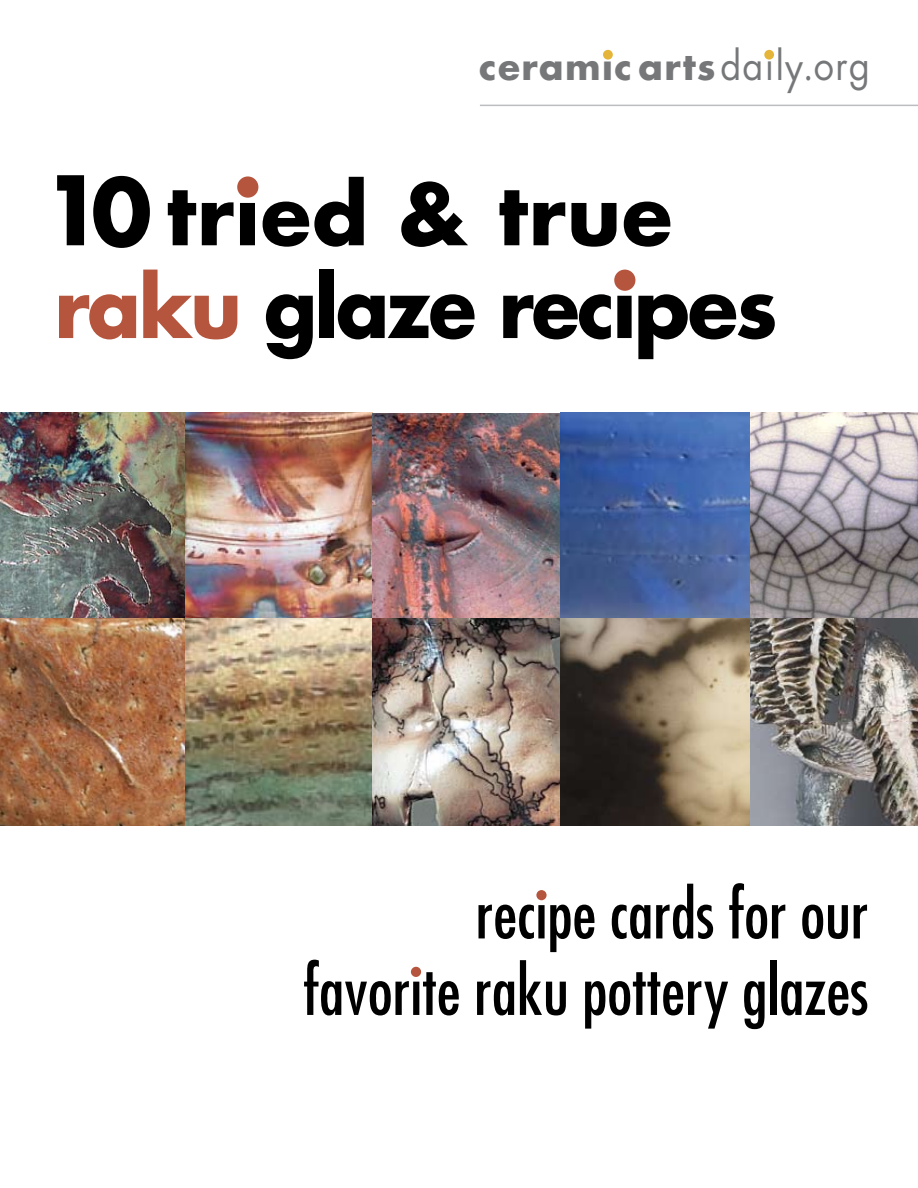
<style>
.page{position:relative;width:918px;height:1188px;background:#fff}
.page>*{position:absolute;margin:0;border:0;box-sizing:border-box;transform-origin:0 0}
.t1{font:700 82.5px "Futura";letter-spacing:-.03em;color:#000;scale:.95 1}
.t2{font:700 82.5px "Futura";letter-spacing:.01em;color:#000}
.t3{font:condensed 66px/76.5px "Futura";color:#000;text-align:right}
.t4{font:700 36px "Futura";letter-spacing:.04em;color:#757779}
.s1{font-weight:400;font-size:39.6px}
.s2{font-weight:400;font-size:42.15px}
.s3{font-weight:400;font-size:40.35px}
.s4{font-size:93px}
.s5{font-size:88.5px}
.s6{color:#b5553d}
</style>
<div class="page">
<img style="left:0;top:413px;width:918px;height:413px">
<div style="left:536px;top:890px;width:11px;height:10px;background:#b5553d;border-radius:50%"></div>
<div style="left:411px;top:967px;width:10px;height:10px;background:#b5553d;border-radius:50%"></div>
<div style="left:614px;top:270px;width:21px;height:21px;background:#b5553d;border-radius:50%"></div>
<hr style="left:480px;top:105px;width:438px;height:1px;background:#bcbdc0">
<div style="left:603px;top:50px;width:10px;height:10px;background:#e5b53a;border-radius:50%"></div>
<div style="left:764px;top:50px;width:10px;height:10px;background:#e5b53a;border-radius:50%"></div>
<div style="left:237px;top:176px;width:21px;height:22px;background:#b5553d;border-radius:50%"></div>
<img style="left:0;top:589px;width:918px;height:20px">
<p class="t4" style="left:479px;top:43px;width:392px">ceramic arts<span class="s1">dail</span><span class="s2">y.</span><span class="s3">org</span></p>
<p class="t2" style="left:43px;top:159px;width:631px"><span class="s4">1</span><span class="s5">0</span> tried &amp; true</p>
<p class="t1" style="left:54px;top:252px;width:763px"><span class="s6">raku</span> glaze recipes</p>
<p class="t3" style="left:303px;top:875px;width:567px">recipe cards for our favorite raku pottery glazes</p>
</div>
